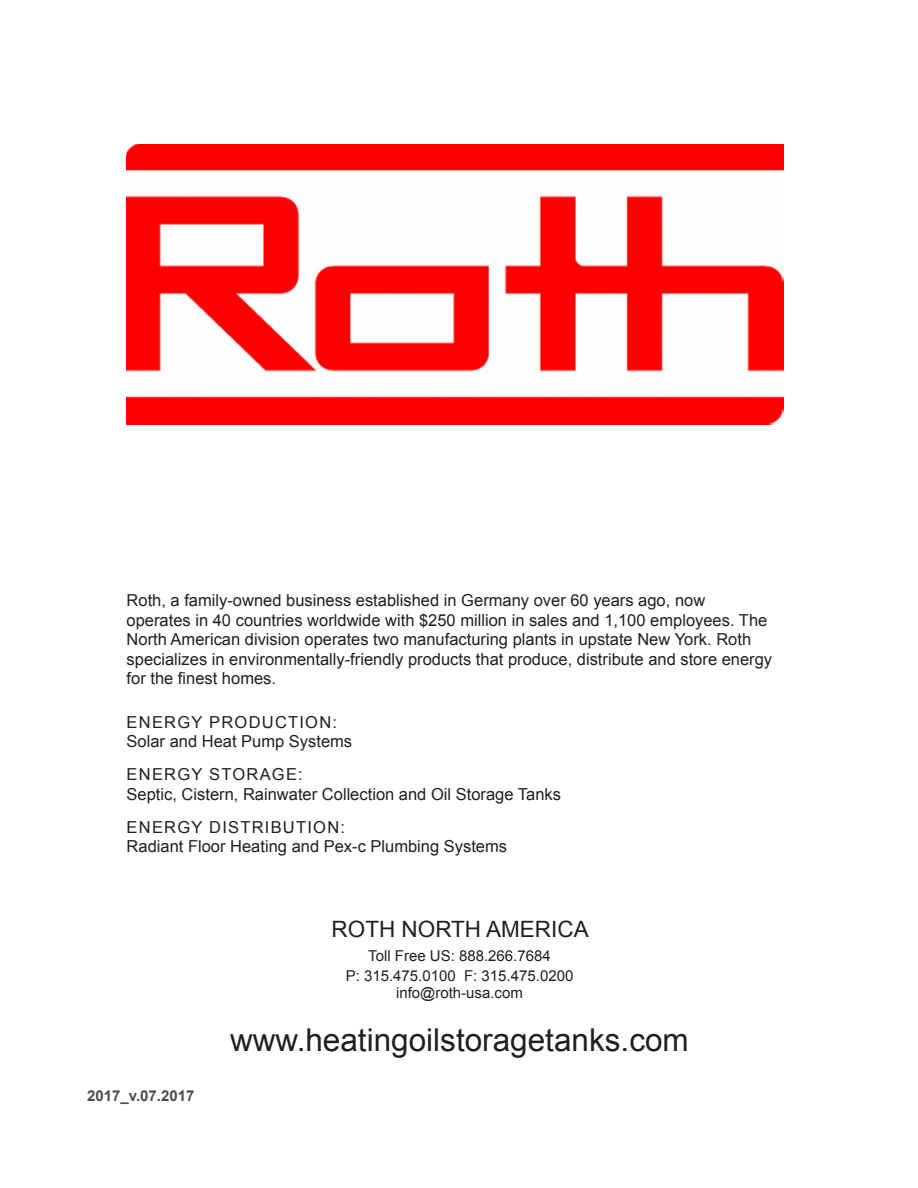
<style>
.page{position:relative;width:918px;height:1188px;background:#fff}
.page>*{position:absolute;margin:0;border:0;box-sizing:border-box;transform-origin:0 0}
.Bold_Body{font:31.5px "Arial";color:#231f20}
.Bold_Body-2{font:22.5px "Arial";color:#231f20}
.Body_Copy{font:16.5px/19.5px "Arial";color:#231f20}
.Caps{font:16.5px "Arial";letter-spacing:.075em;color:#231f20}
.Bold_Body-3{font:15px/19.5px "Arial";color:#231f20;text-align:center}
.Body_Copy-2{font:700 15px "Arial";color:#4b4c4d}
</style>
<div class="page">
<img style="left:127px;top:145px;width:656px;height:280px">
<p class="Body_Copy" style="left:127px;top:591px;width:647px">Roth, a family-owned business established in Germany over 60 years ago, now operates in 40 countries worldwide with $250 million in sales and 1,100 employees. The North American division operates two manufacturing plants in upstate New York. Roth specializes in environmentally-friendly products that produce, distribute and store energy for the finest homes.</p>
<p class="Caps" style="left:127px;top:711px;width:212px">ENERGY PRODUCTION:</p>
<p class="Body_Copy" style="left:127px;top:732px;width:227px">Solar and Heat Pump Systems</p>
<p class="Caps" style="left:127px;top:764px;width:178px">ENERGY STORAGE:</p>
<p class="Body_Copy" style="left:127px;top:784px;width:436px">Septic, Cistern, Rainwater Collection and Oil Storage Tanks</p>
<p class="Caps" style="left:127px;top:816px;width:220px">ENERGY DISTRIBUTION:</p>
<p class="Body_Copy" style="left:127px;top:837px;width:382px">Radiant Floor Heating and Pex-c Plumbing Systems</p>
<p class="Body_Copy-2" style="left:87px;top:1086px;width:109px">2017_v.07.2017</p>
<p class="Bold_Body-2" style="left:332px;top:914px;width:259px">ROTH NORTH AMERICA</p>
<p class="Bold_Body-3" style="left:346px;top:947px;width:229px">Toll Free US: 888.266.7684<br>P: 315.475.0100 F: 315.475.0200</p>
<p class="Bold_Body-3" style="left:396px;top:983px;width:128px">info@roth-usa.com</p>
<p class="Bold_Body" style="left:230px;top:1019px;width:460px">www.heatingoilstoragetanks.com</p>
</div>
